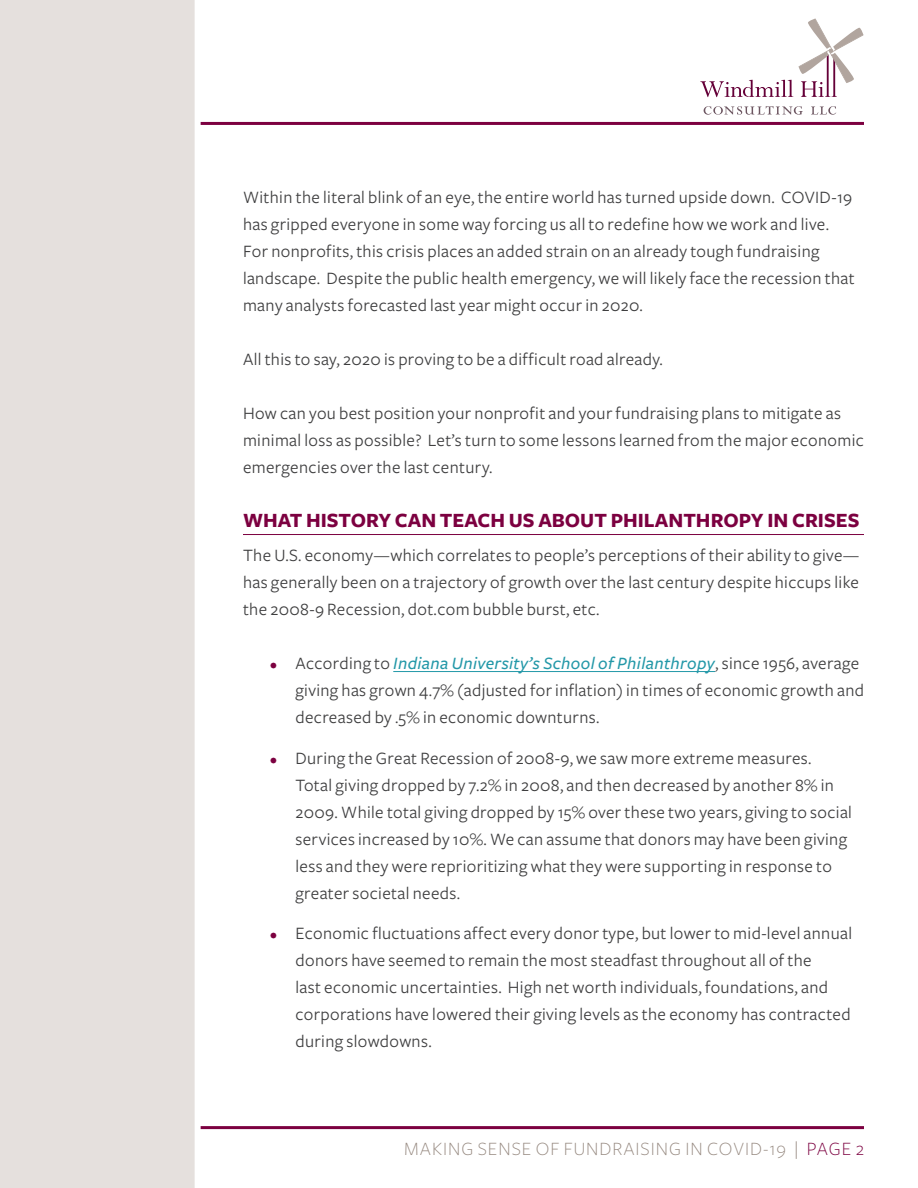
<style>
.page{position:relative;width:918px;height:1188px;background:#fff}
.page>*{position:absolute;margin:0;border:0;box-sizing:border-box;transform-origin:0 0}
.t1{font:700 21px "Freight Sans";color:#7c0040}
.t2{font:300 19.5px "Freight Sans";letter-spacing:.05em;color:#968980}
.Bullet{font:18px/27px "Freight Sans";letter-spacing:.02em;color:#3e3e3f}
.s1{font-size:15px;color:#7c0040}
.s2{font-weight:500;font-style:italic;color:#2398a8}
.s3{color:#7c0040}
</style>
<div class="page">
<hr style="left:54px;top:1126px;width:810px;height:3px;background:#7c0040">
<hr style="left:54px;top:122px;width:810px;height:3px;background:#7c0040">
<div style="left:0;top:0;width:201px;height:1188px;background:#e5e0dd"></div>
<svg style="left:700px;top:80px;width:93px;height:17px"></svg>
<svg style="left:704px;top:106px;width:99px;height:9px"></svg>
<svg style="left:811px;top:106px;width:25px;height:9px"></svg>
<svg style="left:799px;top:19px;width:65px;height:78px"></svg>
<hr style="left:243px;top:534px;width:621px;height:1px;background:#7c0040">
<hr style="left:393px;top:671px;width:322px;height:1px;background:#2398a8">
<p class="Bullet" style="left:243px;top:184px;width:613px">Within the literal blink of an eye, the entire world has turned upside down. COVID-19 has gripped everyone in some way forcing us all to redefine how we work and live.<br>For nonprofits, this crisis places an added strain on an already tough fundraising landscape. Despite the public health emergency, we will likely face the recession that many analysts forecasted last year might occur in 2020.</p>
<p class="Bullet" style="left:243px;top:346px;width:422px">All this to say, 2020 is proving to be a difficult road already.</p>
<p class="Bullet" style="left:243px;top:400px;width:623px">How can you best position your nonprofit and your fundraising plans to mitigate as minimal loss as possible? Let’s turn to some lessons learned from the major economic emergencies over the last century.</p>
<p class="t1" style="left:243px;top:509px;width:618px">WHAT HISTORY CAN TEACH US ABOUT PHILANTHROPY IN CRISES</p>
<p class="Bullet" style="left:243px;top:542px;width:618px;text-align:justify">The U.S. economy—which correlates to people’s perceptions of their ability to give— has generally been on a trajectory of growth over the last century despite hiccups like the 2008-9 Recession, dot.com bubble burst, etc.</p>
<p class="Bullet" style="left:296px;top:650px;width:570px;text-indent:-26px"><span class="s1">•</span> According to <span class="s2">Indiana University’s School of Philanthropy</span>, since 1956, average giving has grown 4.7% (adjusted for inflation) in times of economic growth and decreased by .5% in economic downturns.</p>
<p class="Bullet" style="left:296px;top:745px;width:558px;text-indent:-26px"><span class="s1">•</span> During the Great Recession of 2008-9, we saw more extreme measures.<br>Total giving dropped by 7.2% in 2008, and then decreased by another 8% in 2009. While total giving dropped by 15% over these two years, giving to social services increased by 10%. We can assume that donors may have been giving less and they were reprioritizing what they were supporting in response to greater societal needs.</p>
<p class="Bullet" style="left:296px;top:920px;width:558px;text-indent:-26px"><span class="s1">•</span> Economic fluctuations affect every donor type, but lower to mid-level annual donors have seemed to remain the most steadfast throughout all of the<br>last economic uncertainties. High net worth individuals, foundations, and corporations have lowered their giving levels as the economy has contracted during slowdowns.</p>
<p class="t2" style="left:404px;top:1138px;width:461px">MAKING SENSE OF FUNDRAISING IN COVID-19 | <span class="s3">PAGE 2</span></p>
</div>
